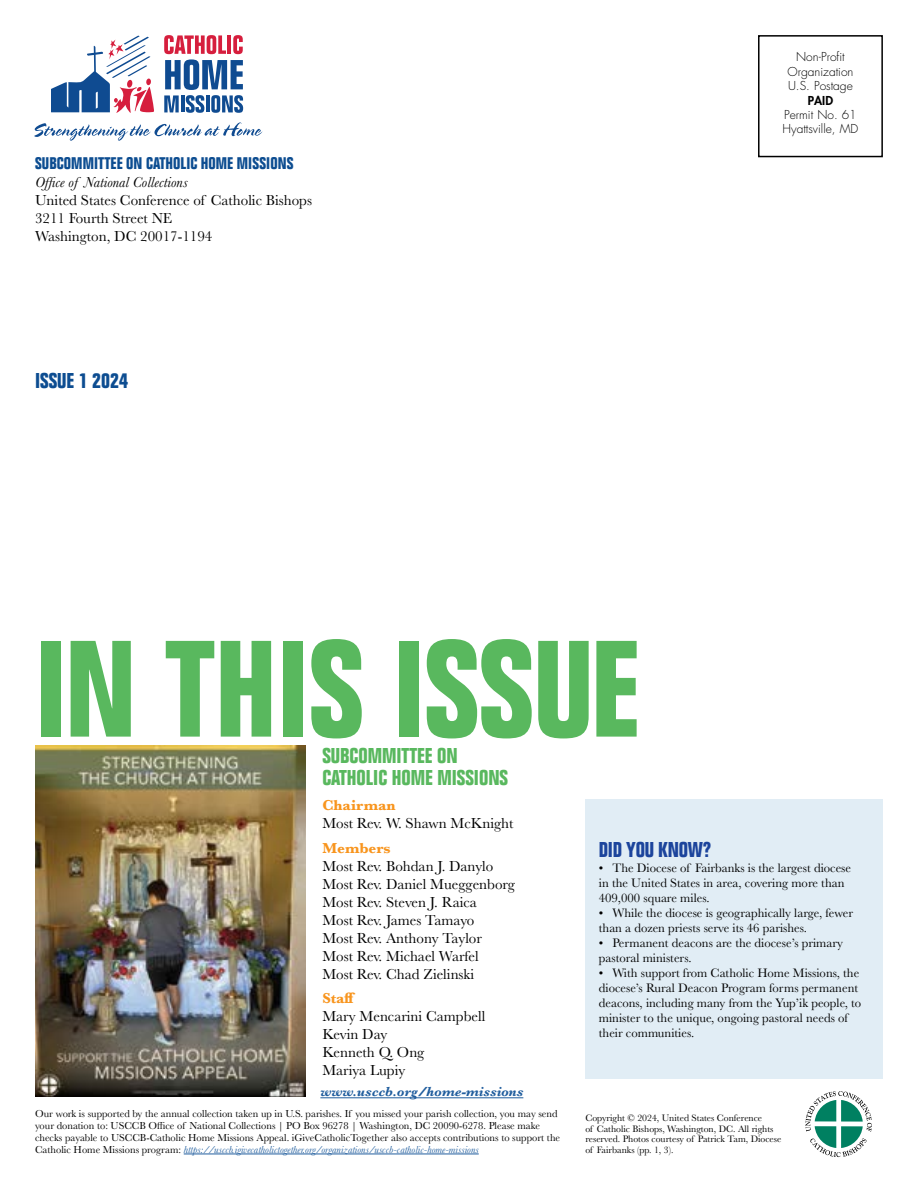
<style>
.page{position:relative;width:918px;height:1188px;background:#fff}
.page>*{position:absolute;margin:0;border:0;box-sizing:border-box;transform-origin:0 0}
.Subhead{font:700 condensed 134.1px "Folio Std";color:#59b85e}
.Subhead-2{font:700 condensed 21px/22.5px "Folio Std";color:#59b85e}
.t1{font:700 condensed 21px "Folio Std";letter-spacing:-.01em;color:#1c449c}
.Subhead-3{font:700 condensed 21px "Folio Std";color:#0d4d91}
.Subhead-4{font:700 condensed 16.5px "Folio Std";color:#0d4d91}
.Sidebar{font:15px "Baskerville";color:#000}
.Sidebar-2{font:italic 15px "Baskerville";color:#000}
.Sidebar-3{font:700 15px "Baskerville";color:#f8951e}
.Sidebar-4{font:italic 700 13.5px "Baskerville";color:#215e9e}
.t2{font:12.75px/15px "Baskerville";color:#000}
.t3{font:300 12px "Futura Std";color:#000}
.t4{font:800 12px "Futura Std";color:#000}
.Sidebar-5{font:10.5px/12px "Baskerville";color:#000}
.Sidebar-6{font:9.75px/10.5px "Baskerville";color:#000}
.s1{font-style:italic;color:#215e9e}
</style>
<div class="page">
<svg style="left:34px;top:122px;width:228px;height:19px"></svg>
<div style="left:758px;top:35px;width:125px;height:122px;border:2px solid #000"></div>
<img style="left:35px;top:746px;width:271px;height:350px">
<hr style="left:184px;top:1154px;width:295px;height:1px;background:#215e9e">
<hr style="left:320px;top:1097px;width:203px;height:1px;background:#215e9e">
<svg style="left:164px;top:35px;width:79px;height:78px"></svg>
<svg style="left:51px;top:35px;width:103px;height:78px"></svg>
<div style="left:585px;top:799px;width:298px;height:280px;background:#e1edf5"></div>
<svg style="left:805px;top:1091px;width:67px;height:66px"></svg>
<p class="Subhead-4" style="left:35px;top:154px;width:260px">SUBCOMMITTEE ON CATHOLIC HOME MISSIONS</p>
<p class="Sidebar-2" style="left:35px;top:172px;width:154px">Office of National Collections</p>
<p class="Sidebar" style="left:35px;top:191px;width:279px">United States Conference of Catholic Bishops</p>
<p class="Sidebar" style="left:35px;top:209px;width:139px">3211 Fourth Street NE</p>
<p class="Sidebar" style="left:35px;top:227px;width:179px">Washington, DC 20017-1194</p>
<p class="Subhead-3" style="left:35px;top:369px;width:94px">ISSUE 1 2024</p>
<p class="Subhead" style="left:35px;top:615px;width:607px">IN THIS ISSUE</p>
<p class="t3" style="left:796px;top:50px;width:50px">Non-Profit</p>
<p class="t3" style="left:787px;top:64px;width:68px">Organization</p>
<p class="t3" style="left:788px;top:78px;width:66px">U.S. Postage</p>
<p class="t4" style="left:808px;top:92px;width:27px">PAID</p>
<p class="t3" style="left:784px;top:107px;width:74px">Permit No. 61</p>
<p class="t3" style="left:783px;top:122px;width:77px">Hyattsville, MD</p>
<p class="Subhead-2" style="left:322px;top:745px;width:187px">SUBCOMMITTEE ON<br>CATHOLIC HOME MISSIONS</p>
<p class="Sidebar-3" style="left:322px;top:795px;width:75px">Chairman</p>
<p class="Sidebar" style="left:322px;top:814px;width:193px">Most Rev. W. Shawn McKnight</p>
<p class="Sidebar-3" style="left:322px;top:837px;width:70px">Members</p>
<p class="Sidebar" style="left:322px;top:856px;width:172px">Most Rev. Bohdan J. Danylo</p>
<p class="Sidebar" style="left:322px;top:874px;width:194px">Most Rev. Daniel Mueggenborg</p>
<p class="Sidebar" style="left:322px;top:892px;width:156px">Most Rev. Steven J. Raica</p>
<p class="Sidebar" style="left:322px;top:910px;width:154px">Most Rev. James Tamayo</p>
<p class="Sidebar" style="left:322px;top:928px;width:161px">Most Rev. Anthony Taylor</p>
<p class="Sidebar" style="left:322px;top:946px;width:158px">Most Rev. Michael Warfel</p>
<p class="Sidebar" style="left:322px;top:964px;width:153px">Most Rev. Chad Zielinski</p>
<p class="Sidebar-3" style="left:322px;top:988px;width:35px">Staff</p>
<p class="Sidebar" style="left:322px;top:1007px;width:164px">Mary Mencarini Campbell</p>
<p class="Sidebar" style="left:322px;top:1025px;width:67px">Kevin Day</p>
<p class="Sidebar" style="left:322px;top:1043px;width:103px">Kenneth Q. Ong</p>
<p class="Sidebar" style="left:322px;top:1061px;width:84px">Mariya Lupiy</p>
<p class="Sidebar-4" style="left:320px;top:1083px;width:204px">www.usccb.org/home-missions</p>
<p class="Sidebar-5" style="left:35px;top:1108px;width:527px">Our work is supported by the annual collection taken up in U.S. parishes. If you missed your parish collection, you may send your donation to: USCCB Office of National Collections | PO Box 96278 | Washington, DC 20090-6278. Please make checks payable to USCCB-Catholic Home Missions Appeal. iGiveCatholicTogether also accepts contributions to support the Catholic Home Missions program: <span class="s1">https://usccb.igivecatholictogether.org/organizations/usccb-catholic-home-missions</span></p>
<p class="t1" style="left:599px;top:838px;width:114px">DID YOU KNOW?</p>
<p class="t2" style="left:599px;top:860px;width:254px">• The Diocese of Fairbanks is the largest diocese in the United States in area, covering more than<br>409,000 square miles.</p>
<p class="t2" style="left:599px;top:905px;width:256px">• While the diocese is geographically large, fewer than a dozen priests serve its 46 parishes.</p>
<p class="t2" style="left:599px;top:935px;width:246px">• Permanent deacons are the diocese’s primary pastoral ministers.</p>
<p class="t2" style="left:599px;top:965px;width:264px">• With support from Catholic Home Missions, the diocese’s Rural Deacon Program forms permanent deacons, including many from the Yup’ik people, to minister to the unique, ongoing pastoral needs of their communities.</p>
<p class="Sidebar-6" style="left:585px;top:1113px;width:198px">Copyright © 2024, United States Conference<br>of Catholic Bishops, Washington, DC. All rights reserved. Photos courtesy of Patrick Tam, Diocese of Fairbanks (pp. 1, 3).</p>
</div>
